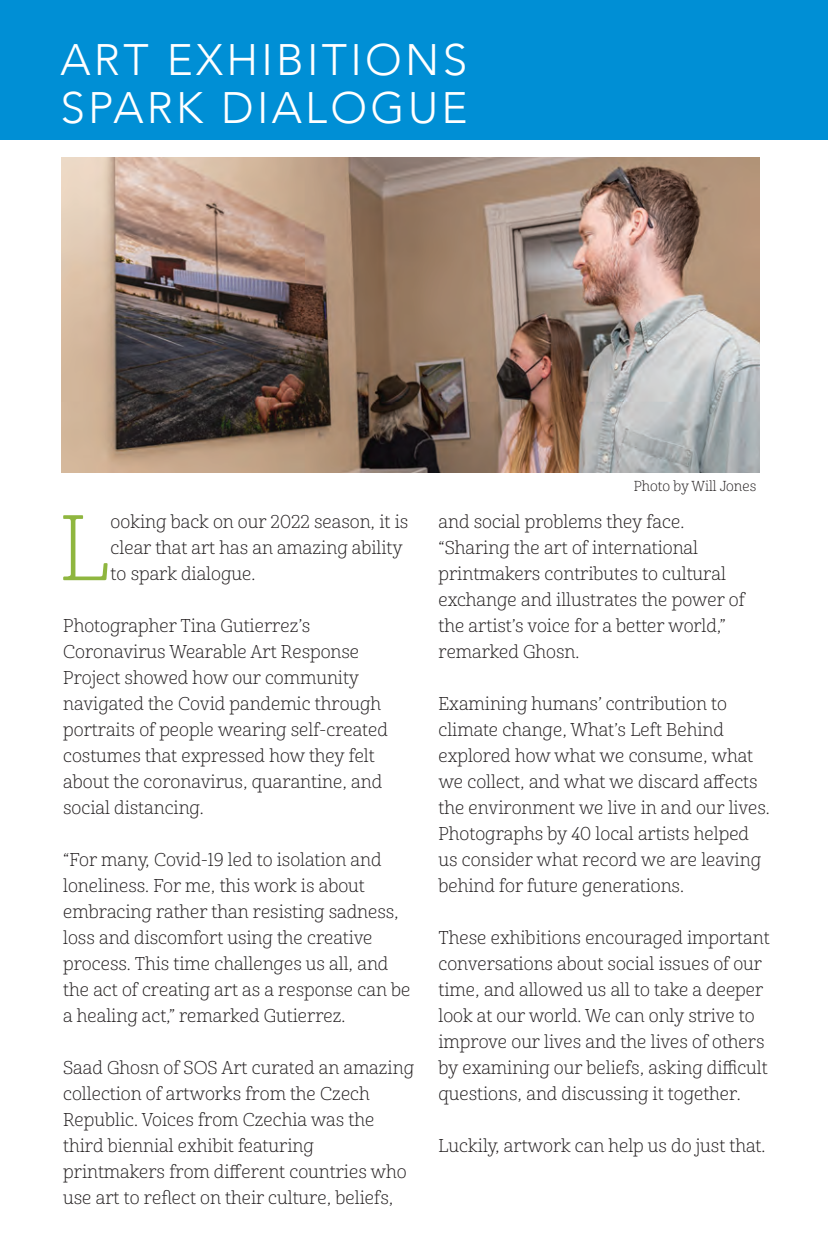
<style>
.page{position:relative;width:828px;height:1260px;background:#fff}
.page>*{position:absolute;margin:0;border:0;box-sizing:border-box;transform-origin:0 0}
.t1{font:90px "Cabrito Nor Lig";color:#8fb63f}
.t2{font:300 44px/48px "Avenir";letter-spacing:.075em;color:#fff}
.t3{font:18px/26px "Cabrito Nor Lig";color:#231f20}
.t4{font:14px "Cabrito Nor Lig";color:#231f20}
</style>
<div class="page">
<div style="left:0;top:0;width:828px;height:140px;background:#008fd5"></div>
<img style="left:61px;top:158px;width:698px;height:314px">
<h2 class="t2" style="left:60px;top:36px;width:409px">ART EXHIBITIONS<br>SPARK DIALOGUE</h2>
<p class="t4" style="left:634px;top:477px;width:124px">Photo by Will Jones</p>
<h1 class="t1" style="left:59px;top:494px;width:53px">L</h1>
<p class="t3" style="left:111px;top:509px;width:299px">ooking back on our 2022 season, it is clear that art has an amazing ability to spark dialogue.</p>
<p class="t3" style="left:63px;top:613px;width:326px">Photographer Tina Gutierrez’s Coronavirus Wearable Art Response Project showed how our community navigated the Covid pandemic through portraits of people wearing self-created costumes that expressed how they felt about the coronavirus, quarantine, and social distancing.</p>
<p class="t3" style="left:63px;top:847px;width:349px">“For many, Covid-19 led to isolation and loneliness. For me, this work is about embracing rather than resisting sadness, loss and discomfort using the creative process. This time challenges us all, and the act of creating art as a response can be a healing act,” remarked Gutierrez.</p>
<p class="t3" style="left:63px;top:1055px;width:352px">Saad Ghosn of SOS Art curated an amazing collection of artworks from the Czech Republic. Voices from Czechia was the third biennial exhibit featuring printmakers from different countries who use art to reflect on their culture, beliefs,</p>
<p class="t3" style="left:439px;top:509px;width:308px">and social problems they face. “Sharing the art of international printmakers contributes to cultural exchange and illustrates the power of the artist’s voice for a better world,” remarked Ghosn.</p>
<p class="t3" style="left:439px;top:691px;width:333px">Examining humans’ contribution to climate change, What’s Left Behind explored how what we consume, what we collect, and what we discard affects the environment we live in and our lives.<br>Photographs by 40 local artists helped us consider what record we are leaving behind for future generations.</p>
<p class="t3" style="left:439px;top:925px;width:333px">These exhibitions encouraged important conversations about social issues of our time, and allowed us all to take a deeper look at our world. We can only strive to improve our lives and the lives of others by examining our beliefs, asking difficult questions, and discussing it together.</p>
<p class="t3" style="left:439px;top:1133px;width:328px">Luckily, artwork can help us do just that.</p>
</div>
